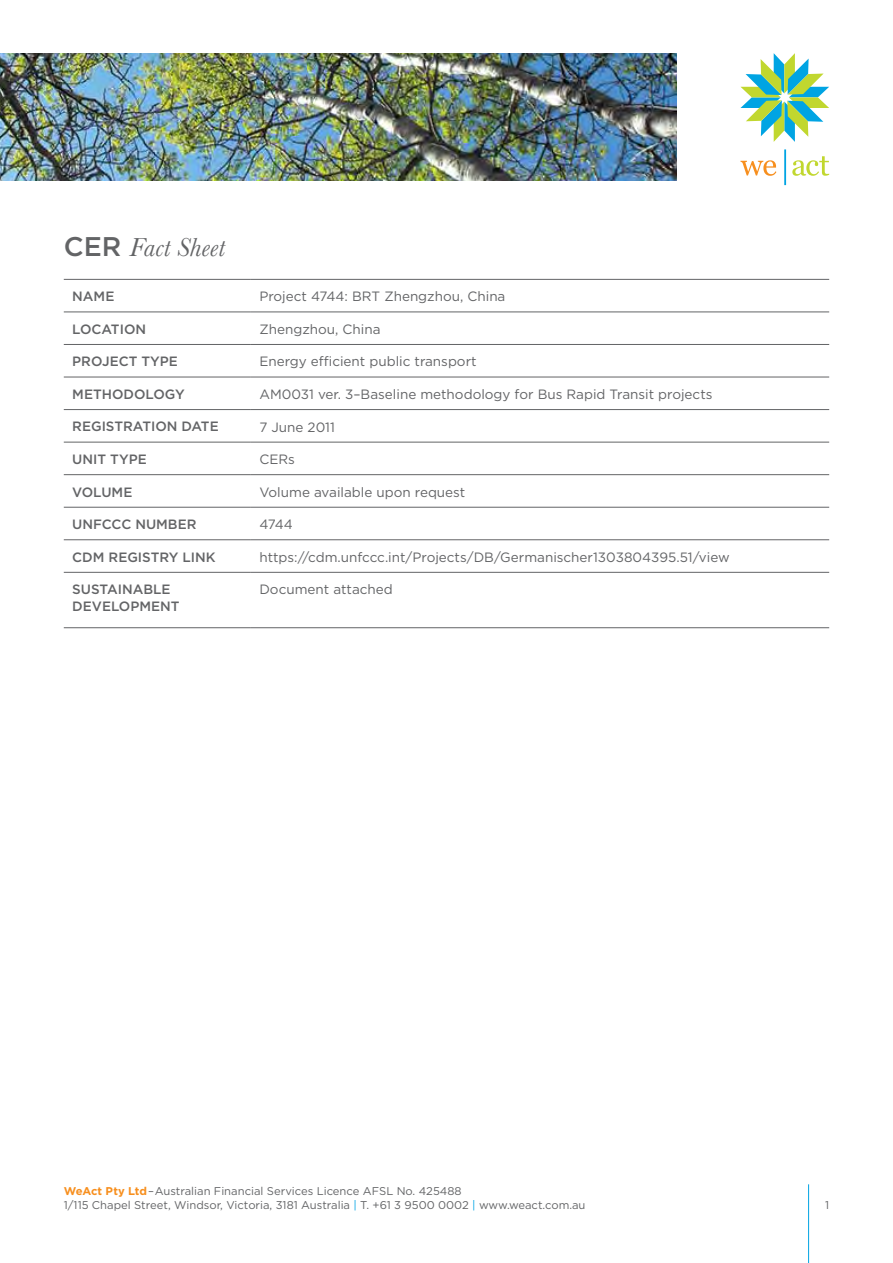
<style>
.page{position:relative;width:893px;height:1263px;background:#fff}
.page>*{position:absolute;margin:0;border:0;box-sizing:border-box;transform-origin:0 0}
.t1{font:italic 27px "Baskerville";letter-spacing:.005em;color:#636466}
.t2{font:13.5px "Gotham";color:#636466}
.t3{font:500 13.5px/16.5px "Gotham";color:#636466}
.t4{font:11.25px/13.5px "Gotham";color:#636466}
.s1{font-family:"Gotham";font-weight:500;font-style:normal}
.s2{font-weight:700;color:#f78f1e}
.s3{color:#00a4e4}
</style>
<div class="page">
<svg style="left:740px;top:53px;width:89px;height:89px"></svg>
<svg style="left:740px;top:160px;width:36px;height:16px"></svg>
<svg style="left:792px;top:156px;width:37px;height:20px"></svg>
<hr style="left:784px;top:149px;width:2px;height:36px;background:#00a4e3">
<img style="left:0;top:53px;width:677px;height:128px">
<hr style="left:808px;top:1184px;width:1px;height:79px;background:#00a4e3">
<hr style="left:64px;top:279px;width:187px;height:1px;background:#636466">
<hr style="left:251px;top:279px;width:578px;height:1px;background:#636466">
<hr style="left:64px;top:312px;width:187px;height:1px;background:#636466">
<hr style="left:251px;top:312px;width:578px;height:1px;background:#636466">
<hr style="left:64px;top:344px;width:187px;height:1px;background:#636466">
<hr style="left:251px;top:344px;width:578px;height:1px;background:#636466">
<hr style="left:64px;top:377px;width:187px;height:1px;background:#636466">
<hr style="left:251px;top:377px;width:578px;height:1px;background:#636466">
<hr style="left:64px;top:409px;width:187px;height:1px;background:#636466">
<hr style="left:251px;top:409px;width:578px;height:1px;background:#636466">
<hr style="left:64px;top:442px;width:187px;height:1px;background:#636466">
<hr style="left:251px;top:442px;width:578px;height:1px;background:#636466">
<hr style="left:64px;top:474px;width:187px;height:1px;background:#636466">
<hr style="left:251px;top:474px;width:578px;height:1px;background:#636466">
<hr style="left:64px;top:507px;width:187px;height:1px;background:#636466">
<hr style="left:251px;top:507px;width:578px;height:1px;background:#636466">
<hr style="left:64px;top:539px;width:187px;height:1px;background:#636466">
<hr style="left:251px;top:539px;width:578px;height:1px;background:#636466">
<hr style="left:64px;top:572px;width:187px;height:1px;background:#636466">
<hr style="left:251px;top:572px;width:578px;height:1px;background:#636466">
<hr style="left:64px;top:627px;width:187px;height:1px;background:#636466">
<hr style="left:251px;top:627px;width:578px;height:1px;background:#636466">
<h1 class="t1" style="left:64px;top:229px;width:163px"><span class="s1">CER</span> Fact Sheet</h1>
<p class="t3" style="left:72px;top:288px;width:44px">NAME</p>
<p class="t2" style="left:259px;top:289px;width:248px">Project 4744: BRT Zhengzhou, China</p>
<p class="t3" style="left:72px;top:320px;width:73px">LOCATION</p>
<p class="t2" style="left:259px;top:322px;width:123px">Zhengzhou, China</p>
<p class="t3" style="left:72px;top:353px;width:107px">PROJECT TYPE</p>
<p class="t2" style="left:259px;top:354px;width:219px">Energy efficient public transport</p>
<p class="t3" style="left:72px;top:386px;width:114px">METHODOLOGY</p>
<p class="t2" style="left:259px;top:387px;width:455px">AM0031 ver. 3–Baseline methodology for Bus Rapid Transit projects</p>
<p class="t3" style="left:72px;top:418px;width:148px">REGISTRATION DATE</p>
<p class="t2" style="left:259px;top:419px;width:77px">7 June 2011</p>
<p class="t3" style="left:72px;top:451px;width:76px">UNIT TYPE</p>
<p class="t2" style="left:259px;top:452px;width:37px">CERs</p>
<p class="t3" style="left:72px;top:483px;width:62px">VOLUME</p>
<p class="t2" style="left:259px;top:484px;width:207px">Volume available upon request</p>
<p class="t3" style="left:72px;top:516px;width:115px">UNFCCC NUMBER</p>
<p class="t2" style="left:259px;top:517px;width:35px">4744</p>
<p class="t3" style="left:72px;top:548px;width:145px">CDM REGISTRY LIN K</p>
<p class="t2" style="left:259px;top:549px;width:472px">https://cdm.unfccc.int/Projects/DB/Germanischer1303804395.51/view</p>
<p class="t3" style="left:72px;top:581px;width:90px">SUSTAINABLE<br>DEVEL</p>
<p class="t2" style="left:259px;top:582px;width:135px">Document attached</p>
<p class="t3" style="left:119px;top:597px;width:22px">OPMEN</p>
<p class="t3" style="left:171px;top:597px;width:10px">T</p>
<p class="t4" style="left:64px;top:1184px;width:523px"><span class="s2">WeAct Pty Ltd</span>–Australian Financial Services Licence AFSL No. 425488<br>1/115 Chapel Street, Windsor, Victoria, 3181 Australia <span class="s3">|</span> T. +61 3 9500 0002 <span class="s3">|</span> www.weact.com.au</p>
<p class="t4" style="left:825px;top:1198px;width:6px">1</p>
</div>
